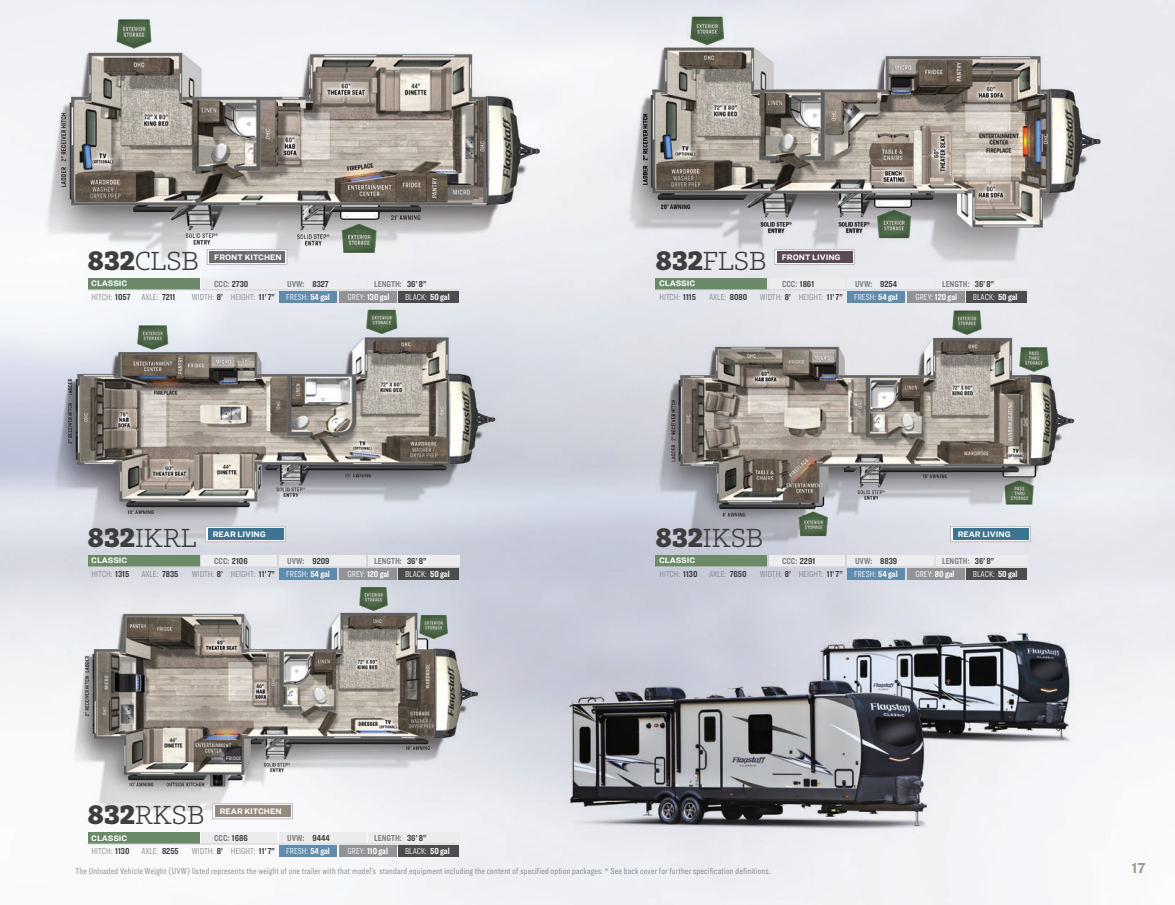
<style>
.page{position:relative;width:1175px;height:905px;background:#fff}
.page>*{position:absolute;margin:0;border:0;box-sizing:border-box;transform-origin:0 0}
.t1{font:300 25.5px "Tabac Slab";color:#3e3e3f}
.t2{font:700 15px "Ringside Narrow";color:#a3978f}
.t3{font:300 9px "Ringside Compressed";color:#808285}
.t4{font:9px "Ringside Compressed";letter-spacing:.02em;color:#939598}
.t5{font:300 9px "Ringside Compressed";color:#fff}
.t6{font:700 9px "Ringside Compressed";color:#808285}
.t7{font:700 9px "Ringside Compressed";color:#3e3e3f}
.t8{font:700 9px "Ringside Compressed";color:#fff}
.t9{font:700 8.25px "Ringside";color:#fff}
.s1{font-weight:700;font-size:27px}
.s2{color:#3e3e3f}
.s3{font-weight:700;color:#3e3e3f}
.s4{font-weight:700}
.s5{font-weight:300}
</style>
<div class="page">
<img style="left:0;top:0;width:1174px;height:904px">
<img style="left:21px;top:8px;width:535px;height:269px">
<img style="left:32px;top:307px;width:477px;height:244px">
<img style="left:67px;top:578px;width:441px;height:232px">
<img style="left:619px;top:9px;width:505px;height:262px">
<img style="left:639px;top:303px;width:465px;height:240px">
<svg style="left:950px;top:526px;width:80px;height:16px"></svg>
<div style="left:952px;top:528px;width:76px;height:12px;background:#3d7491"></div>
<div style="left:907px;top:568px;width:57px;height:12px;background:#919396"></div>
<div style="left:966px;top:568px;width:61px;height:12px;background:#4b4c4d"></div>
<div style="left:847px;top:568px;width:58px;height:12px;background:#618bac"></div>
<div style="left:655px;top:555px;width:112px;height:11px;background:#6a8a68"></div>
<div style="left:769px;top:555px;width:76px;height:11px;background:#ececee"></div>
<div style="left:847px;top:555px;width:87px;height:11px;background:#ececee"></div>
<div style="left:936px;top:555px;width:91px;height:11px;background:#ececee"></div>
<hr style="left:655px;top:566px;width:372px;height:1px;background:#d1d2d4">
<svg style="left:205px;top:526px;width:81px;height:16px"></svg>
<div style="left:208px;top:528px;width:75px;height:12px;background:#3d7491"></div>
<div style="left:339px;top:568px;width:57px;height:12px;background:#919396"></div>
<div style="left:398px;top:568px;width:61px;height:12px;background:#4b4c4d"></div>
<div style="left:280px;top:568px;width:57px;height:12px;background:#618bac"></div>
<div style="left:88px;top:555px;width:111px;height:11px;background:#6a8a68"></div>
<div style="left:202px;top:555px;width:75px;height:11px;background:#ececee"></div>
<div style="left:279px;top:555px;width:87px;height:11px;background:#ececee"></div>
<div style="left:368px;top:555px;width:91px;height:11px;background:#ececee"></div>
<hr style="left:88px;top:566px;width:371px;height:1px;background:#d1d2d4">
<svg style="left:212px;top:803px;width:81px;height:16px"></svg>
<div style="left:215px;top:805px;width:75px;height:12px;background:#968980"></div>
<div style="left:339px;top:845px;width:57px;height:12px;background:#919396"></div>
<div style="left:398px;top:845px;width:61px;height:12px;background:#4b4c4d"></div>
<div style="left:280px;top:845px;width:57px;height:12px;background:#618bac"></div>
<div style="left:88px;top:832px;width:111px;height:11px;background:#6a8a68"></div>
<div style="left:202px;top:832px;width:75px;height:11px;background:#ececee"></div>
<div style="left:279px;top:832px;width:87px;height:11px;background:#ececee"></div>
<div style="left:368px;top:832px;width:91px;height:11px;background:#ececee"></div>
<hr style="left:88px;top:843px;width:371px;height:1px;background:#d1d2d4">
<img style="left:792px;top:626px;width:316px;height:124px">
<img style="left:821px;top:633px;width:201px;height:89px">
<img style="left:550px;top:670px;width:394px;height:167px">
<img style="left:570px;top:680px;width:252px;height:26px">
<svg style="left:774px;top:249px;width:80px;height:16px"></svg>
<div style="left:776px;top:251px;width:76px;height:12px;background:#5b4954"></div>
<div style="left:907px;top:291px;width:57px;height:12px;background:#919396"></div>
<div style="left:966px;top:291px;width:61px;height:12px;background:#4b4c4d"></div>
<div style="left:847px;top:291px;width:58px;height:12px;background:#618bac"></div>
<div style="left:655px;top:278px;width:112px;height:11px;background:#6a8a68"></div>
<div style="left:769px;top:278px;width:76px;height:11px;background:#ececee"></div>
<div style="left:847px;top:278px;width:87px;height:11px;background:#ececee"></div>
<div style="left:936px;top:278px;width:91px;height:11px;background:#ececee"></div>
<hr style="left:655px;top:289px;width:372px;height:1px;background:#d1d2d4">
<svg style="left:207px;top:249px;width:80px;height:16px"></svg>
<div style="left:209px;top:251px;width:76px;height:12px;background:#6c6d70"></div>
<div style="left:339px;top:291px;width:57px;height:12px;background:#919396"></div>
<div style="left:398px;top:291px;width:61px;height:12px;background:#4b4c4d"></div>
<div style="left:280px;top:291px;width:57px;height:12px;background:#618bac"></div>
<div style="left:88px;top:278px;width:111px;height:11px;background:#6a8a68"></div>
<div style="left:202px;top:278px;width:75px;height:11px;background:#ececee"></div>
<div style="left:279px;top:278px;width:87px;height:11px;background:#ececee"></div>
<div style="left:368px;top:278px;width:91px;height:11px;background:#ececee"></div>
<hr style="left:88px;top:289px;width:371px;height:1px;background:#d1d2d4">
<p class="t1" style="left:88px;top:245px;width:112px"><span class="s1">832</span>CLSB</p>
<p class="t9" style="left:214px;top:251px;width:69px">FRONT KITCHEN</p>
<p class="t9" style="left:91px;top:277px;width:38px">CLASSIC</p>
<p class="t6" style="left:214px;top:277px;width:36px">CCC: <span class="s2">2730</span></p>
<p class="t7" style="left:312px;top:278px;width:18px">8327</p>
<p class="t3" style="left:92px;top:291px;width:40px">HITCH: <span class="s3">1057</span></p>
<p class="t3" style="left:141px;top:291px;width:36px">AXLE: <span class="s3">7211</span></p>
<p class="t3" style="left:192px;top:291px;width:33px">WIDTH: <span class="s3">8’</span></p>
<p class="t3" style="left:231px;top:291px;width:46px">HEIGHT: <span class="s3">11’ 7”</span></p>
<p class="t5" style="left:286px;top:291px;width:45px">FRESH: <span class="s4">54 gal</span></p>
<p class="t8" style="left:347px;top:290px;width:43px"><span class="s5">GREY:</span> 130 gal</p>
<p class="t5" style="left:405px;top:291px;width:46px">BLACK: <span class="s4">50 gal</span></p>
<p class="t6" style="left:287px;top:278px;width:19px">UVW:</p>
<p class="t7" style="left:407px;top:278px;width:21px">36’ 8”</p>
<p class="t6" style="left:374px;top:278px;width:29px">LENGTH:</p>
<p class="t1" style="left:88px;top:522px;width:111px"><span class="s1">832</span>IKRL</p>
<p class="t9" style="left:213px;top:528px;width:55px">REAR LIVING</p>
<p class="t9" style="left:91px;top:554px;width:38px">CLASSIC</p>
<p class="t6" style="left:214px;top:554px;width:35px">CCC: <span class="s2">2106</span></p>
<p class="t7" style="left:312px;top:555px;width:19px">9209</p>
<p class="t3" style="left:92px;top:567px;width:39px">HITCH: <span class="s3">1315</span></p>
<p class="t3" style="left:141px;top:567px;width:39px">AXLE: <span class="s3">7835</span></p>
<p class="t3" style="left:192px;top:567px;width:33px">WIDTH: <span class="s3">8’</span></p>
<p class="t3" style="left:231px;top:567px;width:46px">HEIGHT: <span class="s3">11’ 7”</span></p>
<p class="t5" style="left:286px;top:567px;width:45px">FRESH: <span class="s4">54 gal</span></p>
<p class="t8" style="left:347px;top:567px;width:43px"><span class="s5">GREY:</span> 120 gal</p>
<p class="t5" style="left:405px;top:567px;width:46px">BLACK: <span class="s4">50 gal</span></p>
<p class="t6" style="left:287px;top:555px;width:19px">UVW:</p>
<p class="t7" style="left:407px;top:555px;width:21px">36’ 8”</p>
<p class="t6" style="left:374px;top:555px;width:29px">LENGTH:</p>
<p class="t1" style="left:88px;top:799px;width:118px"><span class="s1">832</span>RKSB</p>
<p class="t9" style="left:220px;top:805px;width:63px">REAR KITCHEN</p>
<p class="t9" style="left:91px;top:831px;width:38px">CLASSIC</p>
<p class="t6" style="left:214px;top:831px;width:35px">CCC: <span class="s2">1686</span></p>
<p class="t7" style="left:312px;top:832px;width:19px">9444</p>
<p class="t3" style="left:92px;top:844px;width:39px">HITCH: <span class="s3">1130</span></p>
<p class="t3" style="left:141px;top:844px;width:39px">AXLE: <span class="s3">8255</span></p>
<p class="t3" style="left:192px;top:844px;width:33px">WIDTH: <span class="s3">8’</span></p>
<p class="t3" style="left:231px;top:844px;width:46px">HEIGHT: <span class="s3">11’ 7”</span></p>
<p class="t5" style="left:286px;top:844px;width:45px">FRESH: <span class="s4">54 gal</span></p>
<p class="t8" style="left:347px;top:844px;width:42px"><span class="s5">GREY:</span> 110 gal</p>
<p class="t5" style="left:405px;top:844px;width:46px">BLACK: <span class="s4">50 gal</span></p>
<p class="t6" style="left:287px;top:832px;width:19px">UVW:</p>
<p class="t7" style="left:407px;top:832px;width:21px">36’ 8”</p>
<p class="t6" style="left:374px;top:832px;width:29px">LENGTH:</p>
<p class="t1" style="left:655px;top:245px;width:112px"><span class="s1">832</span>FLSB</p>
<p class="t9" style="left:782px;top:251px;width:60px">FRONT LIVING</p>
<p class="t9" style="left:659px;top:277px;width:38px">CLASSIC</p>
<p class="t6" style="left:782px;top:277px;width:34px">CCC: <span class="s2">1861</span></p>
<p class="t7" style="left:880px;top:278px;width:18px">9254</p>
<p class="t3" style="left:659px;top:291px;width:38px">HITCH: <span class="s3">1115</span></p>
<p class="t3" style="left:709px;top:291px;width:40px">AXLE: <span class="s3">8080</span></p>
<p class="t3" style="left:759px;top:291px;width:33px">WIDTH: <span class="s3">8’</span></p>
<p class="t3" style="left:798px;top:291px;width:46px">HEIGHT: <span class="s3">11’ 7”</span></p>
<p class="t5" style="left:854px;top:291px;width:45px">FRESH: <span class="s4">54 gal</span></p>
<p class="t8" style="left:915px;top:290px;width:43px"><span class="s5">GREY:</span> 120 gal</p>
<p class="t5" style="left:973px;top:291px;width:46px">BLACK: <span class="s4">50 gal</span></p>
<p class="t6" style="left:855px;top:278px;width:19px">UVW:</p>
<p class="t7" style="left:975px;top:278px;width:21px">36’ 8”</p>
<p class="t6" style="left:942px;top:278px;width:29px">LENGTH:</p>
<p class="t1" style="left:655px;top:522px;width:109px"><span class="s1">832</span>IKSB</p>
<p class="t9" style="left:957px;top:528px;width:55px">REAR LIVING</p>
<p class="t9" style="left:659px;top:554px;width:38px">CLASSIC</p>
<p class="t6" style="left:782px;top:554px;width:35px">CCC: <span class="s2">2291</span></p>
<p class="t7" style="left:880px;top:555px;width:19px">8839</p>
<p class="t3" style="left:659px;top:567px;width:39px">HITCH: <span class="s3">1130</span></p>
<p class="t3" style="left:709px;top:567px;width:39px">AXLE: <span class="s3">7650</span></p>
<p class="t3" style="left:759px;top:567px;width:33px">WIDTH: <span class="s3">8’</span></p>
<p class="t3" style="left:798px;top:567px;width:46px">HEIGHT: <span class="s3">11’ 7”</span></p>
<p class="t5" style="left:854px;top:567px;width:45px">FRESH: <span class="s4">54 gal</span></p>
<p class="t5" style="left:915px;top:567px;width:41px">GREY: <span class="s4">80 gal</span></p>
<p class="t5" style="left:973px;top:567px;width:46px">BLACK: <span class="s4">50 gal</span></p>
<p class="t6" style="left:855px;top:555px;width:19px">UVW:</p>
<p class="t7" style="left:975px;top:555px;width:21px">36’ 8”</p>
<p class="t6" style="left:942px;top:555px;width:29px">LENGTH:</p>
<p class="t4" style="left:76px;top:865px;width:696px">The Unloaded Vehicle Weight (UVW) listed represents the weight of one trailer with that model’s standard equipment including the content of specified option packages. * See back cover for further specification definitions.</p>
<p class="t2" style="left:1132px;top:856px;width:15px">17</p>
</div>
